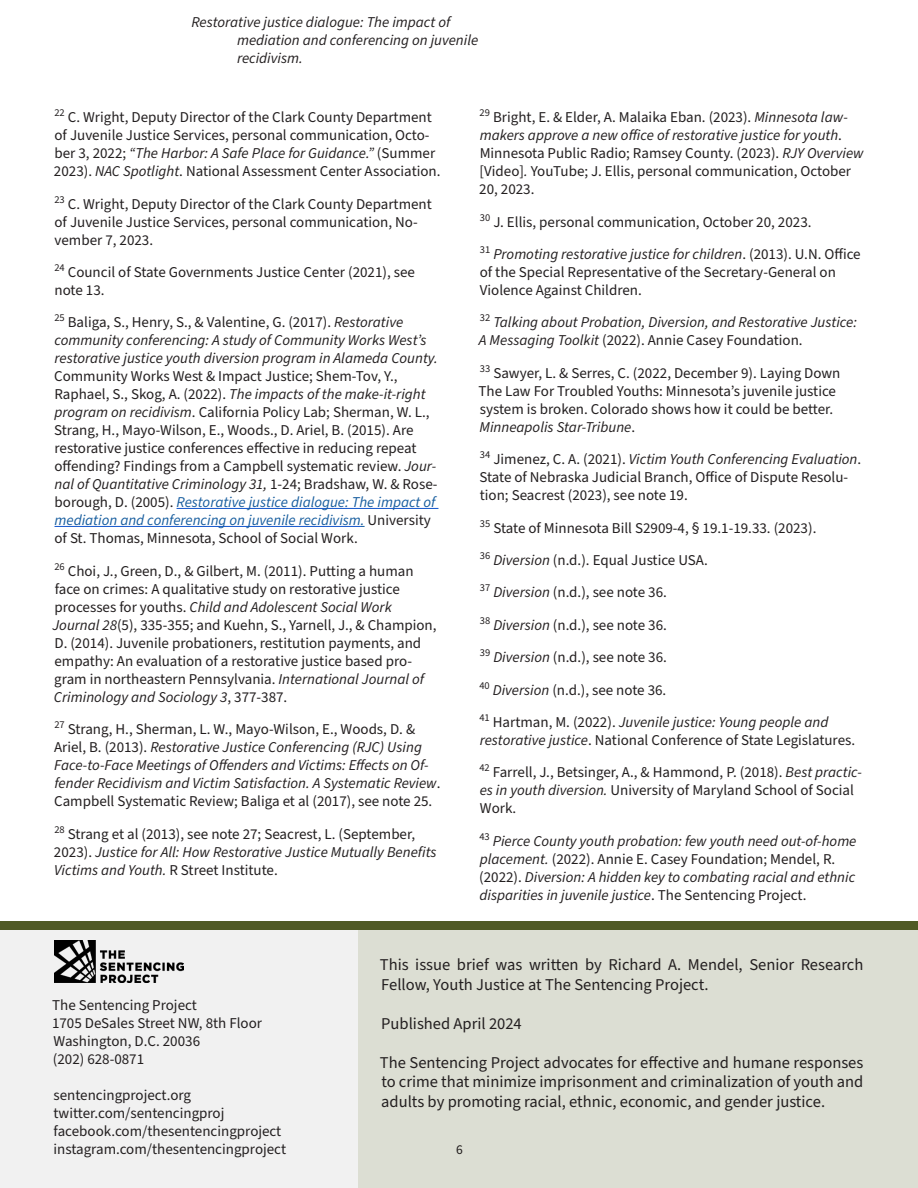
<style>
.page{position:relative;width:918px;height:1188px;background:#fff}
.page>*{position:absolute;margin:0;border:0;box-sizing:border-box;transform-origin:0 0}
.t1{font:16.5px/19.5px "Source Sans Pro";color:#231f20}
.t2{font:15px/18px "Source Sans Pro";color:#231f20}
.t3{font:italic 15px/18px "Source Sans Pro";color:#231f20}
.t4{font:13.5px "Source Sans Pro";color:#231f20}
.s1{font-style:italic}
.s2{font-style:italic;color:#175d9e}
.s3{font-style:normal}
.s4{font-size:15.75px}
</style>
<div class="page">
<hr style="left:177px;top:508px;width:261px;height:1px;background:#15c">
<hr style="left:55px;top:526px;width:306px;height:1px;background:#15c">
<div style="left:357px;top:930px;width:561px;height:258px;background:#dcded3"></div>
<div style="left:0;top:921px;width:357px;height:267px;background:#f1f1f1"></div>
<img style="left:54px;top:941px;width:129px;height:42px">
<div style="left:1px;top:921px;width:917px;height:9px;background:#505a25"></div>
<p class="t3" style="left:237px;top:14px;width:243px;text-indent:-46px">Restorative justice dialogue: The impact of mediation and conferencing on juvenile recidivism.</p>
<p class="t2" style="left:54px;top:109px;width:388px"><sup>22</sup> C. Wright, Deputy Director of the Clark County Department of Juvenile Justice Services, personal communication, Octo&shy;ber 3, 2022; <span class="s1">“The Harbor: A Safe Place for Guidance.”</span> (Summer 2023). <span class="s1">NAC Spotlight</span>. National Assessment Center Association.</p>
<p class="t2" style="left:54px;top:195px;width:379px"><sup>23</sup> C. Wright, Deputy Director of the Clark County Department of Juvenile Justice Services, personal communication, No&shy;vember 7, 2023.</p>
<p class="t2" style="left:54px;top:263px;width:362px"><sup>24</sup> Council of State Governments Justice Center (2021), see note 13.</p>
<p class="t2" style="left:54px;top:314px;width:385px"><sup>25</sup> Baliga, S., Henry, S., &amp; Valentine, G. (2017). <span class="s1">Restorative community conferencing: A study of Community Works West’s restorative justice youth diversion program in Alameda County.<br></span>Community Works West &amp; Impact Justice; Shem-Tov, Y., Raphael, S., Skog, A. (2022). <span class="s1">The impacts of the make-it-right program on recidivism</span>. California Policy Lab; Sherman, W. L., Strang, H., Mayo-Wilson, E., Woods., D. Ariel, B. (2015). Are restorative justice conferences effective in reducing repeat offending? Findings from a Campbell systematic review. <span class="s1">Jour&shy;nal of Quantitative Criminology 31,</span> 1-24; Bradshaw, W. &amp; Rose&shy;borough, D. (2005). <span class="s2">Restorative justice dialogue: The impact of mediation and conferencing on juvenile recidivism.</span> University of St. Thomas, Minnesota, School of Social Work.</p>
<p class="t2" style="left:52px;top:562px;width:386px"><sup>26</sup> Choi, J., Green, D., &amp; Gilbert, M. (2011). Putting a human face on crimes: A qualitative study on restorative justice processes for youths. <span class="s1">Child and Adolescent Social Work Journal 28</span>(5), 335-355; and Kuehn, S., Yarnell, J., &amp; Champion, D. (2014). Juvenile probationers, restitution payments, and empathy: An evaluation of a restorative justice based pro&shy;gram in northeastern Pennsylvania. <span class="s1">International Journal of Criminology and Sociology 3</span>, 377-387.</p>
<p class="t3" style="left:54px;top:721px;width:388px"><sup>27</sup> <span class="s3">Strang, H., Sherman, L. W., Mayo-Wilson, E., Woods, D. &amp; Ariel, B. (2013).</span> Restorative Justice Conferencing (RJC) Using Face-to-Face Meetings of Offenders and Victims: Effects on Of&shy;fender Recidivism and Victim Satisfaction. A Systematic Review<span class="s3">.<br>Campbell Systematic Review; Baliga et al (2017), see note 25.</span></p>
<p class="t2" style="left:54px;top:825px;width:384px"><sup>28</sup> Strang et al (2013), see note 27; Seacrest, L. (September,<br>2023). <span class="s1">Justice for All: How Restorative Justice Mutually Benefits<br>Victims and Youth.</span> R Street Institute.</p>
<p class="t2" style="left:479px;top:109px;width:386px"><sup>29</sup> Bright, E. &amp; Elder, A. Malaika Eban. (2023). <span class="s1">Minnesota law&shy;makers approve a new office of restorative justice for youth</span>.<br>Minnesota Public Radio; Ramsey County. (2023). <span class="s1">RJY Overview </span>[Video]<span class="s1">.</span> YouTube; J. Ellis, personal communication, October 20, 2023.</p>
<p class="t2" style="left:480px;top:213px;width:333px"><sup>30</sup> J. Ellis, personal communication, October 20, 2023.</p>
<p class="t2" style="left:480px;top:245px;width:382px"><sup>31</sup> <span class="s1">Promoting restorative justice for children</span>. (2013). U.N. Office of the Special Representative of the Secretary-General on<br>Violence Against Children.</p>
<p class="t3" style="left:479px;top:314px;width:380px"><sup>32</sup> Talking about Probation, Diversion, and Restorative Justice:<br>A Messaging Toolkit <span class="s3">(2022). Annie Casey Foundation.</span></p>
<p class="t2" style="left:478px;top:364px;width:364px"><sup>33</sup> Sawyer, L. &amp; Serres, C. (2022, December 9). Laying Down The Law For Troubled Youths: Minnesota’s juvenile justice system is broken. Colorado shows how it could be better.<br><span class="s1">Minneapolis Star-Tribune</span>.</p>
<p class="t2" style="left:479px;top:451px;width:383px"><sup>34</sup> Jimenez, C. A. (2021). <span class="s1">Victim Youth Conferencing Evaluation</span>.<br>State of Nebraska Judicial Branch, Office of Dispute Resolu&shy;tion; Seacrest (2023), see note 19.</p>
<p class="t2" style="left:480px;top:519px;width:338px"><sup>35</sup> State of Minnesota Bill S2909-4, <span class="s4">§</span> 19.1-19.33. (2023).</p>
<p class="t2" style="left:480px;top:551px;width:229px"><sup>36</sup> <span class="s1">Diversion</span> (n.d.). Equal Justice USA.</p>
<p class="t2" style="left:480px;top:584px;width:188px"><sup>37</sup> <span class="s1">Diversion</span> (n.d.), see note 36.</p>
<p class="t2" style="left:480px;top:616px;width:188px"><sup>38</sup> <span class="s1">Diversion</span> (n.d.), see note 36.</p>
<p class="t2" style="left:480px;top:649px;width:188px"><sup>39</sup> <span class="s1">Diversion</span> (n.d.), see note 36.</p>
<p class="t2" style="left:479px;top:681px;width:188px"><sup>40</sup> <span class="s1">Diversion</span> (n.d.), see note 36.</p>
<p class="t2" style="left:479px;top:713px;width:377px"><sup>41</sup> Hartman, M. (2022). <span class="s1">Juvenile justice: Young people and restorative justice</span>. National Conference of State Legislatures.</p>
<p class="t2" style="left:479px;top:764px;width:384px"><sup>42</sup> Farrell, J., Betsinger, A., &amp; Hammond, P. (2018). <span class="s1">Best practic&shy;es in youth diversion.</span> University of Maryland School of Social<br>Work.</p>
<p class="t3" style="left:479px;top:832px;width:379px"><sup>43</sup> Pierce County youth probation: few youth need out-of-home placement. <span class="s3">(2022). Annie E. Casey Foundation; Mendel, R. (2022).</span> Diversion: A hidden key to combating racial and ethnic disparities in juvenile justice<span class="s3">. The Sentencing Project.</span></p>
<p class="t2" style="left:52px;top:997px;width:212px">The Sentencing Project<br>1705 DeSales Street NW, 8th Floor<br>Washington, D.C. 20036</p>
<p class="t2" style="left:53px;top:1051px;width:93px">(202) 628-0871</p>
<p class="t2" style="left:53px;top:1087px;width:173px">sentencingproject.org twitter.com/sentencingproj</p>
<p class="t2" style="left:54px;top:1123px;width:229px">facebook.com/thesentencingproject</p>
<p class="t2" style="left:53px;top:1141px;width:234px">instagram.com/thesentencingproject</p>
<p class="t1" style="left:380px;top:956px;width:485px">This issue brief was written by Richard A. Mendel, Senior Research<br>Fellow, Youth Justice at The Sentencing Project.</p>
<p class="t1" style="left:381px;top:1014px;width:142px">Published April 2024</p>
<p class="t1" style="left:380px;top:1053px;width:485px;text-align:justify">The Sentencing Project advocates for effective and humane responses to crime that minimize imprisonment and criminalization of youth and adults by promoting racial, ethnic, economic, and gender justice.</p>
<p class="t4" style="left:456px;top:1140px;width:8px">6</p>
</div>
